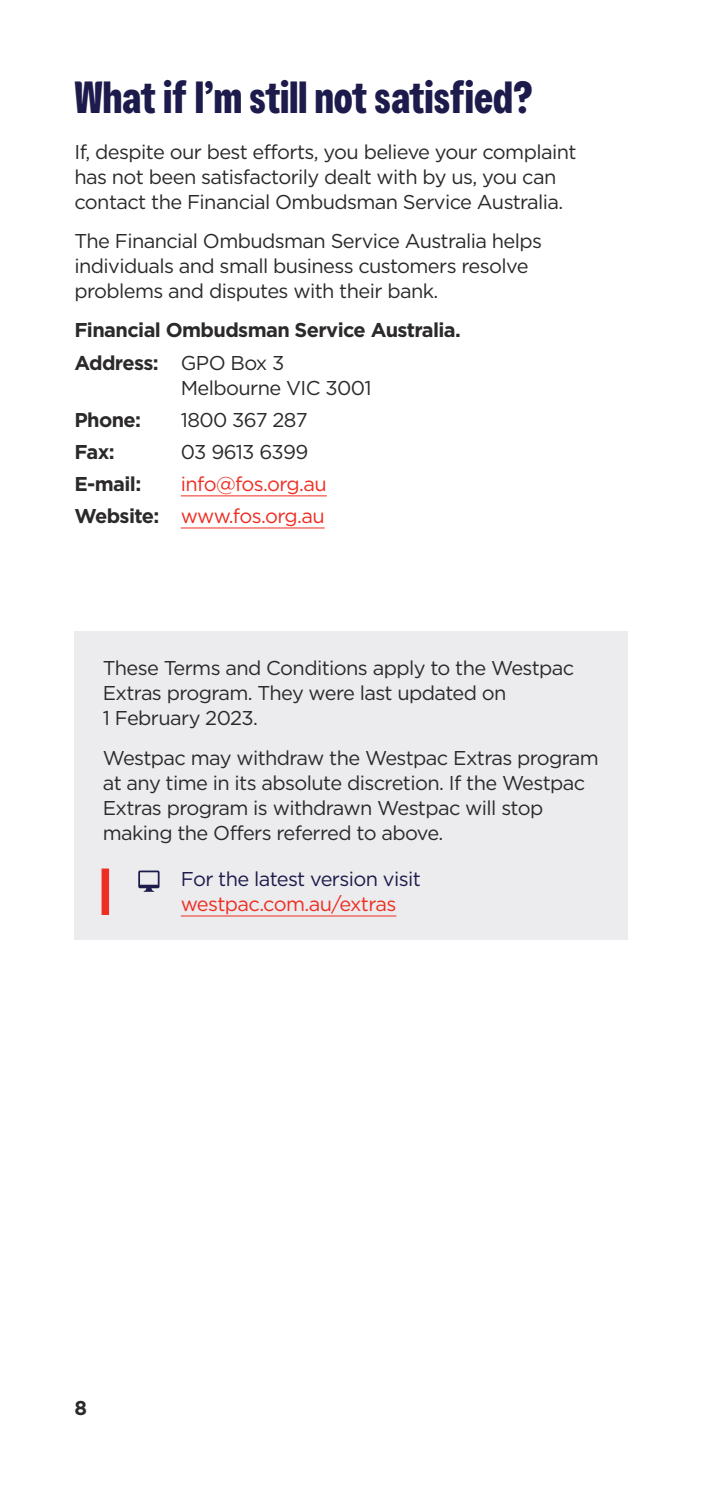
<style>
.page{position:relative;width:702px;height:1489px;background:#fff}
.page>*{position:absolute;margin:0;border:0;box-sizing:border-box;transform-origin:0 0}
.t1{font:700 45px "Westpac";color:#1c1b4c}
.t2{font:20px/25px "Gotham";letter-spacing:-.03em;color:#2b292a}
.t3{font:700 20px/32px "Gotham";letter-spacing:-.03em;color:#2b292a}
.t4{font:20px/32px "Gotham";letter-spacing:-.03em;color:#ee2e22;text-align:right}
.t5{font:20px "Gotham";letter-spacing:-.03em;color:#1c1b4c}
.s1{font-weight:400}
.s2{font-weight:700;color:#2b292a}
</style>
<div class="page">
<div style="left:74px;top:631px;width:553px;height:308px;background:#ececee"></div>
<div style="left:102px;top:868px;width:7px;height:46px;background:#ee2e22"></div>
<hr style="left:181px;top:915px;width:215px;height:1px;background:#ee2e22">
<svg style="left:138px;top:870px;width:21px;height:21px"></svg>
<hr style="left:181px;top:495px;width:146px;height:1px;background:#ee2e22">
<hr style="left:181px;top:527px;width:144px;height:1px;background:#ee2e22">
<h1 class="t1" style="left:74px;top:70px;width:460px">What if I’m still not satisfied?</h1>
<p class="t2" style="left:74px;top:139px;width:503px">If, despite our best efforts, you believe your complaint has not been satisfactorily dealt with by us, you can contact the Financial Ombudsman Service Australia.</p>
<p class="t2" style="left:74px;top:228px;width:469px">The Financial Ombudsman Service Australia helps individuals and small business customers resolve problems and disputes with their bank.</p>
<p class="t3" style="left:74px;top:314px;width:388px">Financial Ombudsman Service Australia.<br>Address: <span class="s1">GPO Box 3</span></p>
<p class="t2" style="left:181px;top:374px;width:192px">Melbourne VIC 3001</p>
<p class="t3" style="left:74px;top:403px;width:68px">Phone:</p>
<p class="t2" style="left:181px;top:406px;width:128px">1800 367 287</p>
<p class="t3" style="left:74px;top:435px;width:42px">Fax:</p>
<p class="t2" style="left:181px;top:439px;width:129px">03 9613 6399</p>
<p class="t3" style="left:74px;top:467px;width:68px">E-mail:</p>
<p class="t4" style="left:74px;top:467px;width:254px">info@fos.org.au<br><span class="s2">Website:</span> www.fos.org.au</p>
<p class="t2" style="left:103px;top:655px;width:473px">These Terms and Conditions apply to the Westpac<br>Extras program. They were last updated on<br>1 February 2023.</p>
<p class="t2" style="left:103px;top:744px;width:497px">Westpac may withdraw the Westpac Extras program at any time in its absolute discretion. If the Westpac Extras program is withdrawn Westpac will stop making the Offers referred to above.</p>
<p class="t5" style="left:181px;top:866px;width:241px">For the latest version visit</p>
<p class="t4" style="left:181px;top:887px;width:217px">westpac.com.au/extras</p>
<p class="t3" style="left:74px;top:1391px;width:14px">8</p>
</div>
